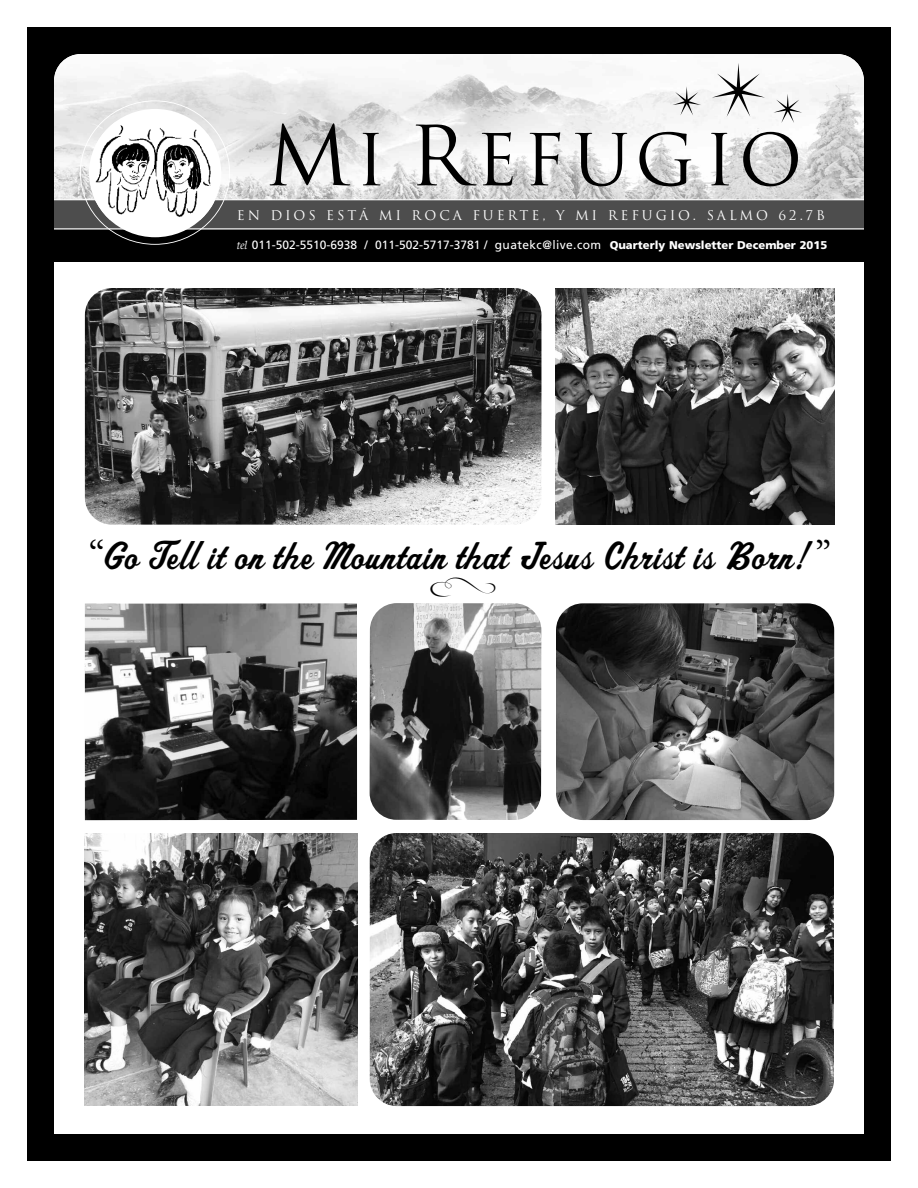
<style>
.page{position:relative;width:918px;height:1188px;background:#fff}
.page>*{position:absolute;margin:0;border:0;box-sizing:border-box;transform-origin:0 0}
.t1{font:69.6px "Trajan";letter-spacing:.08em;color:#000}
.t2{font:40.5px "OPTI Sport Script";letter-spacing:.015em;color:#000}
.t3{font:13.05px "Trajan";letter-spacing:.22em;color:#fff}
.t4{font:12px "Frutiger";color:#fff}
.s1{font-size:80.7px}
.s2{font-family:"Freight Text";font-style:italic}
.s3{font-weight:900;font-size:11.25px}
.s4{font-family:"Adobe Garamond";font-size:42px}
</style>
<div class="page">
<div style="left:27px;top:27px;width:864px;height:1134px;background:#000"></div>
<img style="left:54px;top:54px;width:810px;height:188px;border-radius:27px">
<div style="left:54px;top:262px;width:810px;height:872px;background:#fff"></div>
<div style="left:55px;top:229px;width:810px;height:31px;background:#000"></div>
<div style="left:54px;top:200px;width:810px;height:29px;background:#4d4d4d"></div>
<hr style="left:54px;top:199px;width:810px;height:1px;background:#fff">
<hr style="left:54px;top:228px;width:810px;height:1px;background:#fff">
<svg style="left:80px;top:100px;width:150px;height:145px"></svg>
<img style="left:85px;top:288px;width:456px;height:237px;border-radius:27px">
<img style="left:370px;top:833px;width:464px;height:273px;border-radius:27px">
<img style="left:370px;top:603px;width:171px;height:217px;border-radius:27px">
<img style="left:85px;top:603px;width:272px;height:217px">
<img style="left:556px;top:603px;width:278px;height:217px;border-radius:27px">
<svg style="left:712px;top:63px;width:53px;height:54px;background:#d9d9d9"></svg>
<img style="left:85px;top:833px;width:272px;height:273px">
<img style="left:555px;top:289px;width:279px;height:236px">
<svg style="left:672px;top:86px;width:29px;height:30px"></svg>
<svg style="left:773px;top:94px;width:29px;height:29px"></svg>
<h1 class="t1" style="left:266px;top:120px;width:538px"><span class="s1">M</span>I <span class="s1">R</span>EFUGIO</h1>
<p class="t3" style="left:237px;top:208px;width:590px">EN DIOS ESTÁ MI ROCA FUERTE, Y MI REFUGIO. SALMO 62.7B</p>
<p class="t4" style="left:237px;top:240px;width:592px"><span class="s2">tel</span> 011-502-5510-6938 / 011-502-5717-3781 / guatekc@live.com <span class="s3">Quarterly Newsletter December 2015</span></p>
<h2 class="t2" style="left:88px;top:532px;width:745px"><span class="s4">“</span>Go Tell it on theMountain that Jesus Christ is Born! <span class="s4">”</span></h2>
</div>
